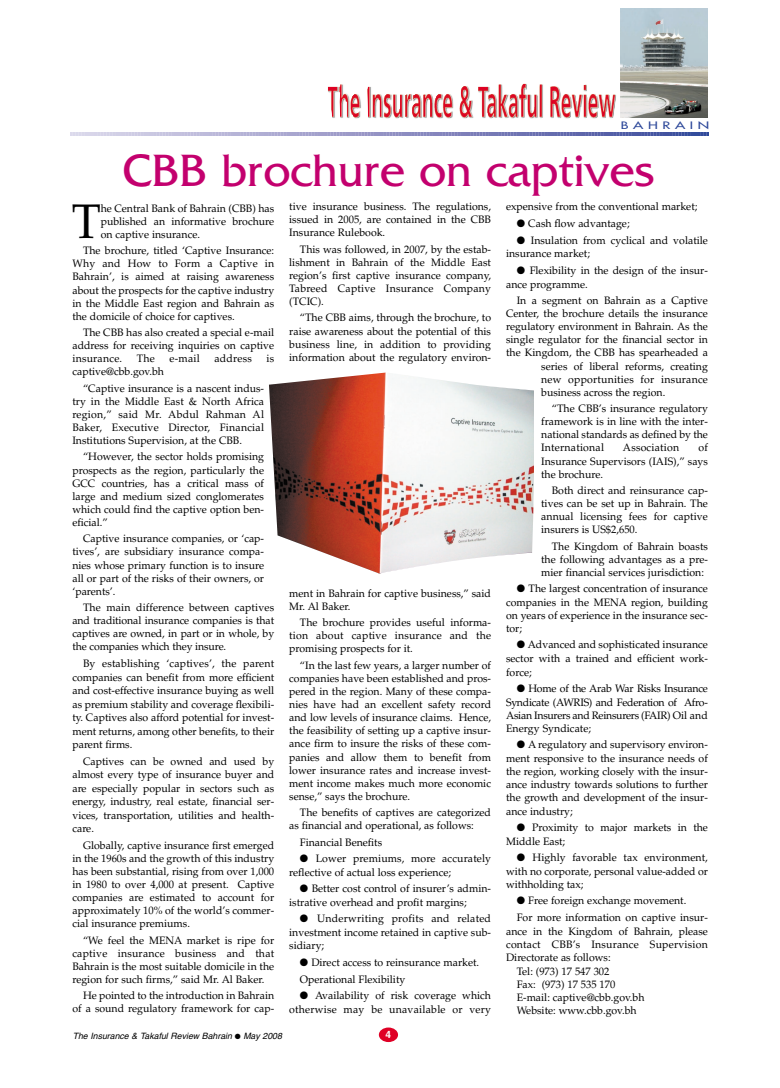
<style>
.page{position:relative;width:780px;height:1088px;background:#fff}
.page>*{position:absolute;margin:0;border:0;box-sizing:border-box;transform-origin:0 0}
.t1{font:48.5px "Palatino";color:#000}
.t2{font:47.5px "Friz Quadrata";color:#c3006e}
.t3{font:10.75px/13.1px "Palatino";color:#000;text-align:justify}
.t4{font:10.75px "Palatino";letter-spacing:.02em;color:#000}
.t5{font:10px "Futura";color:#2e499a;scale:1.46 1}
.t6{font:700 10px "Helvetica";color:#fff}
.t7{font:italic 8.75px "Helvetica";color:#000}
</style>
<div class="page">
<div style="left:379px;top:1027px;width:19px;height:15px;background:#df0026;border-radius:50%"></div>
<svg style="left:71px;top:132px;width:638px;height:3px;background:#9194c4"></svg>
<img style="left:621px;top:9px;width:87px;height:108px">
<img style="left:328px;top:83px;width:288px;height:36px">
<img style="left:269px;top:372px;width:265px;height:201px">
<p class="t5" style="left:621px;top:120px;width:62px">B A H R A I N</p>
<h2 class="t2" style="left:123px;top:153px;width:533px">CBB brochure on captives</h2>
<h1 class="t1" style="left:72px;top:202px;width:31px">T</h1>
<p class="t3" style="left:101px;top:203px;width:175px">he Central Bank of Bahrain (CBB) has published an informative brochure on captive insurance.</p>
<p class="t3" style="left:72px;top:245px;width:203px;text-indent:11px">The brochure, titled ‘Captive Insurance:<br>Why and How to Form a Captive in Bahrain’, is aimed at raising awareness about the prospects for the captive industry in the Middle East region and Bahrain as the domicile of choice for captives.</p>
<p class="t3" style="left:72px;top:327px;width:203px;text-indent:11px">The CBB has also created a special e-mail address for receiving inquiries on captive insurance.</p>
<p class="t3" style="left:137px;top:353px;width:20px">The</p>
<p class="t3" style="left:170px;top:353px;width:32px">e-mail</p>
<p class="t4" style="left:214px;top:354px;width:39px">address</p>
<p class="t3" style="left:266px;top:353px;width:9px">is</p>
<p class="t3" style="left:83px;top:365px;width:183px;line-height:16.2px;text-indent:-11px">captive@cbb.gov.bh<br>“Captive insurance is a nascent indus-</p>
<p class="t3" style="left:72px;top:396px;width:193px">try in the Middle East &amp; North Africa region,” said Mr. Abdul Rahman Al Baker, Executive Director, Financial Institutions Supervision, at the CBB.</p>
<p class="t3" style="left:72px;top:451px;width:193px;text-indent:11px">“However, the sector holds promising prospects as the region, particularly the GCC countries, has a critical mass of large and medium sized conglomerates which could find the captive option ben&shy;eficial.”</p>
<p class="t3" style="left:72px;top:533px;width:193px;text-indent:11px">Captive insurance companies, or ‘cap&shy;tives’, are subsidiary insurance compa&shy;nies whose primary function is to insure all or part of the risks of their owners, or ‘parents’.</p>
<p class="t3" style="left:72px;top:602px;width:203px;text-indent:11px">The main difference between captives and traditional insurance companies is that captives are owned, in part or in whole, by the companies which they insure.</p>
<p class="t3" style="left:72px;top:658px;width:203px;line-height:13.5px;text-indent:11px">By establishing ‘captives’, the parent companies can benefit from more efficient and cost-effective insurance buying as well as premium stability and coverage flexibili&shy;ty. Captives also afford potential for invest&shy;ment returns, among other benefits, to their parent firms.</p>
<p class="t3" style="left:72px;top:755px;width:203px;line-height:13.5px;text-indent:11px">Captives can be owned and used by almost every type of insurance buyer and are especially popular in sectors such as energy, industry, real estate, financial ser&shy;vices, transportation, utilities and health&shy;care.</p>
<p class="t3" style="left:72px;top:839px;width:203px;text-indent:11px">Globally, captive insurance first emerged in the 1960s and the growth of this industry has been substantial, rising from over 1,000 in 1980 to over 4,000 at present. Captive companies are estimated to account for approximately 10% of the world’s commer&shy;cial insurance premiums.</p>
<p class="t3" style="left:72px;top:934px;width:203px;text-indent:11px">“We feel the MENA market is ripe for captive insurance business and that Bahrain is the most suitable domicile in the region for such firms,” said Mr. Al Baker.</p>
<p class="t3" style="left:72px;top:990px;width:203px;text-align:right">He pointed to the introduction in Bahrain of a sound regulatory framework for cap-</p>
<p class="t3" style="left:289px;top:201px;width:203px">tive insurance business. The regulations, issued in 2005, are contained in the CBB Insurance Rulebook.</p>
<p class="t3" style="left:289px;top:244px;width:203px;text-indent:11px">This was followed, in 2007, by the estab&shy;lishment in Bahrain of the Middle East region’s first captive insurance company, Tabreed Captive Insurance Company (TCIC).</p>
<p class="t3" style="left:289px;top:312px;width:203px;text-indent:11px">“The CBB aims, through the brochure, to raise awareness about the potential of this business line, in addition to providing information about the regulatory environ-</p>
<p class="t3" style="left:289px;top:588px;width:203px">ment in Bahrain for captive business,” said<br>Mr. Al Baker.</p>
<p class="t3" style="left:289px;top:617px;width:203px;text-indent:11px">The brochure provides useful informa&shy;tion about captive insurance and the promising prospects for it.</p>
<p class="t3" style="left:289px;top:659px;width:203px;text-indent:11px">“In the last few years, a larger number of companies have been established and pros&shy;pered in the region. Many of these compa&shy;nies have had an excellent safety record and low levels of insurance claims. Hence, the feasibility of setting up a captive insur&shy;ance firm to insure the risks of these com&shy;panies and allow them to benefit from lower insurance rates and increase invest&shy;ment income makes much more economic sense,” says the brochure.</p>
<p class="t3" style="left:289px;top:807px;width:203px;text-indent:11px">The benefits of captives are categorized as financial and operational, as follows:</p>
<p class="t3" style="left:300px;top:836px;width:84px">Financial Benefits</p>
<p class="t3" style="left:289px;top:852px;width:203px;line-height:13.9px;text-indent:11px">● Lower premiums, more accurately reflective of actual loss experience;</p>
<p class="t3" style="left:289px;top:882px;width:203px;line-height:13.9px;text-indent:11px">● Better cost control of insurer’s admin&shy;istrative overhead and profit margins;</p>
<p class="t3" style="left:289px;top:913px;width:203px;line-height:13.5px;text-indent:11px">● Underwriting profits and related investment income retained in captive sub&shy;sidiary;</p>
<p class="t3" style="left:300px;top:954px;width:181px;line-height:17.1px">● Direct access to reinsurance market.<br>Operational Flexibility</p>
<p class="t3" style="left:289px;top:989px;width:203px;line-height:13.9px;text-align:right">● Availability of risk coverage which otherwise may be unavailable or very</p>
<p class="t7" style="left:73px;top:1032px;width:211px">The Insurance &amp; Takaful Review Bahrain ● May 2008</p>
<p class="t6" style="left:385px;top:1030px;width:7px">4</p>
<p class="t3" style="left:506px;top:201px;width:193px">expensive from the conventional market;</p>
<p class="t3" style="left:517px;top:217px;width:114px">● Cash flow advantage;</p>
<p class="t3" style="left:506px;top:234px;width:203px;line-height:13.9px;text-indent:11px">● Insulation from cyclical and volatile insurance market;</p>
<p class="t3" style="left:506px;top:264px;width:203px;line-height:13.9px;text-indent:11px">● Flexibility in the design of the insur&shy;ance programme.</p>
<p class="t3" style="left:517px;top:295px;width:193px">In a segment on Bahrain as a Captive</p>
<p class="t3" style="left:506px;top:308px;width:203px">Center, the brochure details the insurance</p>
<p class="t3" style="left:506px;top:321px;width:203px">regulatory environment in Bahrain. As the</p>
<p class="t3" style="left:506px;top:334px;width:203px">single regulator for the financial sector in</p>
<p class="t3" style="left:506px;top:347px;width:203px">the Kingdom, the CBB has spearheaded a</p>
<p class="t3" style="left:541px;top:360px;width:168px">series of liberal reforms, creating</p>
<p class="t3" style="left:541px;top:373px;width:168px">new opportunities for insurance</p>
<p class="t3" style="left:541px;top:387px;width:126px">business across the region.</p>
<p class="t3" style="left:541px;top:403px;width:168px;text-indent:11px">“The CBB’s insurance regulatory framework is in line with the inter&shy;national standards as defined by the International</p>
<p class="t3" style="left:541px;top:442px;width:168px;text-indent:157px">of Insurance Supervisors (IAIS),” says the brochure.</p>
<p class="t3" style="left:541px;top:485px;width:168px;text-indent:11px">Both direct and reinsurance cap&shy;tives can be set up in Bahrain. The annual licensing fees for captive insurers is US$2,650.</p>
<p class="t3" style="left:541px;top:540px;width:168px;text-indent:11px">The Kingdom of Bahrain boasts the following advantages as a pre&shy;mier financial services jurisdiction:</p>
<p class="t3" style="left:506px;top:583px;width:203px;text-indent:11px">● The largest concentration of insurance companies in the MENA region, building on years of experience in the insurance sec&shy;tor;</p>
<p class="t3" style="left:506px;top:639px;width:203px;line-height:13.5px;text-indent:11px">● Advanced and sophisticated insurance sector with a trained and efficient work&shy;force;</p>
<p class="t3" style="left:506px;top:682px;width:203px;text-indent:11px">● Home of the Arab War Risks Insurance Syndicate (AWRIS) and Federation of Afro-Asian Insurers and Reinsurers (FAIR) Oil and Energy Syndicate;</p>
<p class="t3" style="left:506px;top:739px;width:203px;text-indent:11px">● A regulatory and supervisory environ&shy;ment responsive to the insurance needs of the region, working closely with the insur&shy;ance industry towards solutions to further the growth and development of the insur&shy;ance industry;</p>
<p class="t3" style="left:506px;top:821px;width:203px;line-height:13.9px;text-indent:11px">● Proximity to major markets in the<br>Middle East;</p>
<p class="t3" style="left:506px;top:851px;width:203px;line-height:13.5px;text-indent:11px">● Highly favorable tax environment, with no corporate, personal value-added or withholding tax;</p>
<p class="t3" style="left:517px;top:893px;width:193px;line-height:17.1px">● Free foreign exchange movement.<br>For more information on captive insur-</p>
<p class="t3" style="left:506px;top:925px;width:203px">ance in the Kingdom of Bahrain, please contact CBB’s Insurance Supervision Directorate as follows:</p>
<p class="t3" style="left:517px;top:966px;width:129px;text-align:left">Tel: (973) 17 547 302<br>Fax: (973) 17 535 170<br>E-mail: captive@cbb.gov.bh<br>Website: www.cbb.gov.bh</p>
<p class="t4" style="left:623px;top:443px;width:58px">Association</p>
</div>
